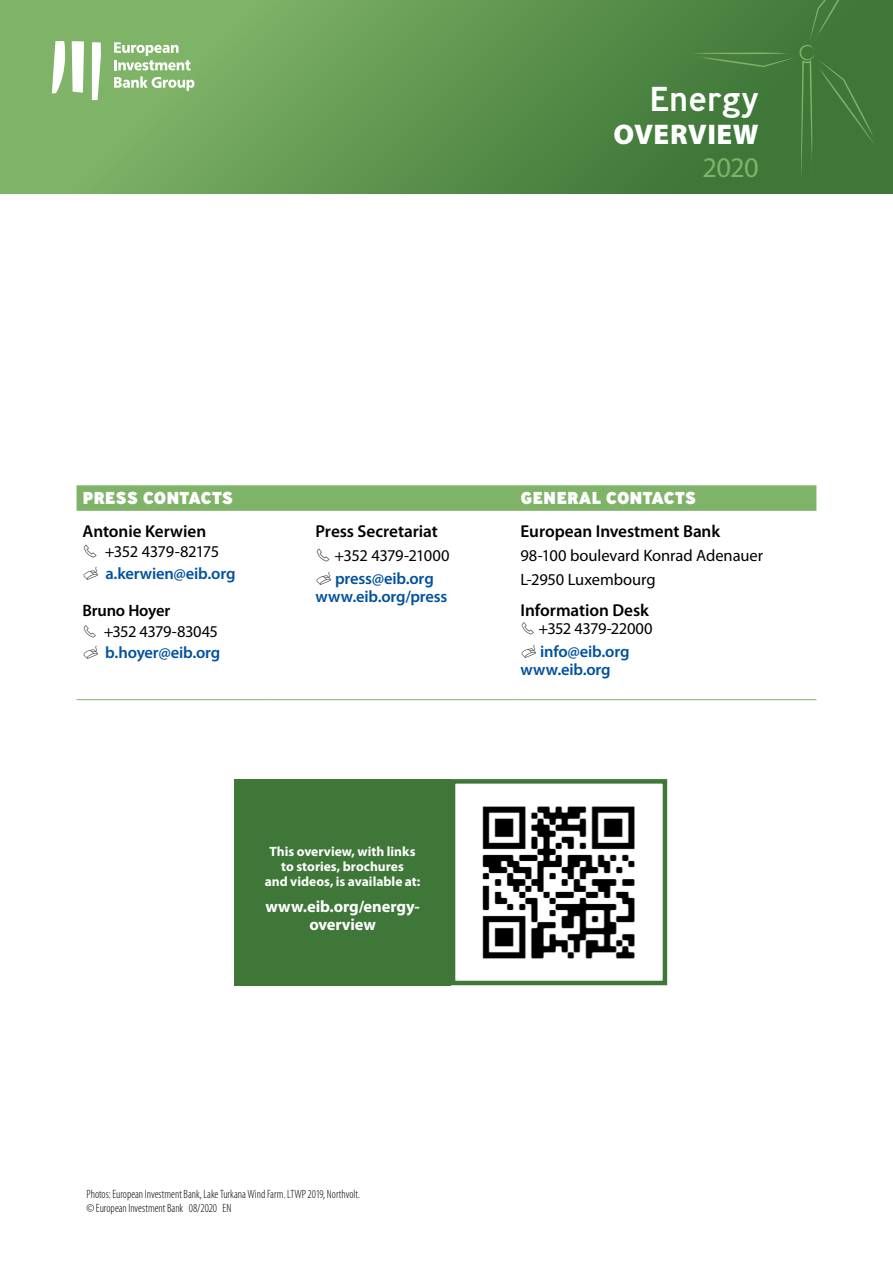
<style>
.page{position:relative;width:893px;height:1263px;background:#fff}
.page>*{position:absolute;margin:0;border:0;box-sizing:border-box;transform-origin:0 0}
.t1{font:500 34.5px "Ministry";letter-spacing:-.005em;color:#fff}
.t2{font:900 28.5px "Myriad Pro";letter-spacing:.015em;color:#fff}
.t3{font:28.5px "Myriad Pro";color:#7fb368}
.t4{font:600 17.25px "Myriad Pro";letter-spacing:-.005em;color:#000}
.t5{font:800 17.25px "Ministry";color:#fff}
.t6{font:600 16.5px/22.2px "Myriad Pro";letter-spacing:-.01em;color:#00519e}
.t7{font:16.5px/24px "Myriad Pro";letter-spacing:-.005em;color:#000}
.t8{font:16.5px/22.2px "Myriad Pro";letter-spacing:-.03em;color:#000;text-align:center}
.t9{font:16.5px/22.2px "Myriad Pro";letter-spacing:-.035em;color:#000;text-align:center}
.t10{font:700 16.5px/18px "Myriad Pro";letter-spacing:-.005em;color:#fff;text-align:center}
.t11{font:600 16.5px "Myriad Pro";letter-spacing:-.01em;color:#000}
.t12{font:700 13.5px/15px "Myriad Pro";color:#fff;text-align:center}
.t13{font:300 condensed 12px/14.4px "Myriad Pro";color:#000}
.s1{color:#000}
.s2{font-weight:400;color:#000}
.s3{font-weight:600;color:#00519e}
</style>
<div class="page">
<svg style="left:0;top:0;width:893px;height:193px;background:#669b55"></svg>
<svg style="left:687px;top:0;width:192px;height:192px;background:#427a3b"></svg>
<svg style="left:114px;top:42px;width:77px;height:28px"></svg>
<svg style="left:52px;top:41px;width:13px;height:52px"></svg>
<svg style="left:72px;top:41px;width:12px;height:52px"></svg>
<svg style="left:92px;top:42px;width:9px;height:58px"></svg>
<svg style="left:114px;top:76px;width:80px;height:15px"></svg>
<svg style="left:77px;top:485px;width:739px;height:26px;background:#81b46a"></svg>
<hr style="left:77px;top:699px;width:192px;height:1px;background:#7fb368">
<hr style="left:269px;top:699px;width:245px;height:1px;background:#7fb368">
<hr style="left:514px;top:699px;width:302px;height:1px;background:#7fb368">
<img style="left:482px;top:806px;width:153px;height:153px">
<div style="left:451px;top:779px;width:216px;height:206px;border:4px solid #3f7739"></div>
<div style="left:234px;top:779px;width:217px;height:206px;background:#3f7739"></div>
<h1 class="t1" style="left:650px;top:77px;width:111px">Energy</h1>
<h2 class="t2" style="left:613px;top:119px;width:147px">OVERVIEW</h2>
<h2 class="t3" style="left:703px;top:152px;width:58px">2020</h2>
<h3 class="t5" style="left:83px;top:486px;width:152px">PRESS CONTACTS</h3>
<h3 class="t5" style="left:520px;top:486px;width:177px">GENERAL CONTACTS</h3>
<h3 class="t4" style="left:83px;top:521px;width:125px">Antonie Kerwien</h3>
<h3 class="t6" style="left:105px;top:541px;width:132px;text-indent:-23px"><span class="s1">✓</span> <span class="s2">+352 4379-82175 </span>a.kerwien@eib.org</h3>
<h3 class="t4" style="left:520px;top:521px;width:201px">European Investment Bank</h3>
<h3 class="t7" style="left:520px;top:543px;width:244px">98-100 boulevard Konrad Adenauer<br>L-2950 Luxembourg</h3>
<h3 class="t4" style="left:315px;top:521px;width:124px">Press Secretariat</h3>
<h3 class="t8" style="left:315px;top:545px;width:135px">✓ +352 4379-21000 <span class="s3">press@eib.org</span></h3>
<h3 class="t6" style="left:315px;top:585px;width:133px">www.eib.org/press</h3>
<h3 class="t4" style="left:520px;top:601px;width:130px">Information Desk</h3>
<h3 class="t9" style="left:520px;top:618px;width:133px">✓ +352 4379-22000 <span class="s3">info@eib.org</span></h3>
<h3 class="t6" style="left:520px;top:658px;width:92px">www.eib.org</h3>
<h3 class="t11" style="left:83px;top:601px;width:89px">Bruno Hoyer</h3>
<h3 class="t6" style="left:83px;top:621px;width:139px;line-height:21px;text-align:right"><span class="s1">✓</span> <span class="s2">+352 4379-83045 </span>b.hoyer@eib.org</h3>
<p class="t12" style="left:265px;top:844px;width:157px">This overview, with links to stories, brochures<br>and videos, is available at:</p>
<h3 class="t10" style="left:265px;top:898px;width:156px">www.eib.org/energy&shy;overview</h3>
<p class="t13" style="left:87px;top:1187px;width:275px">Photos: European Investment Bank, Lake Turkana Wind Farm. LTWP 2019, Northvolt. ©European Investment Bank 08/2020 EN</p>
</div>
